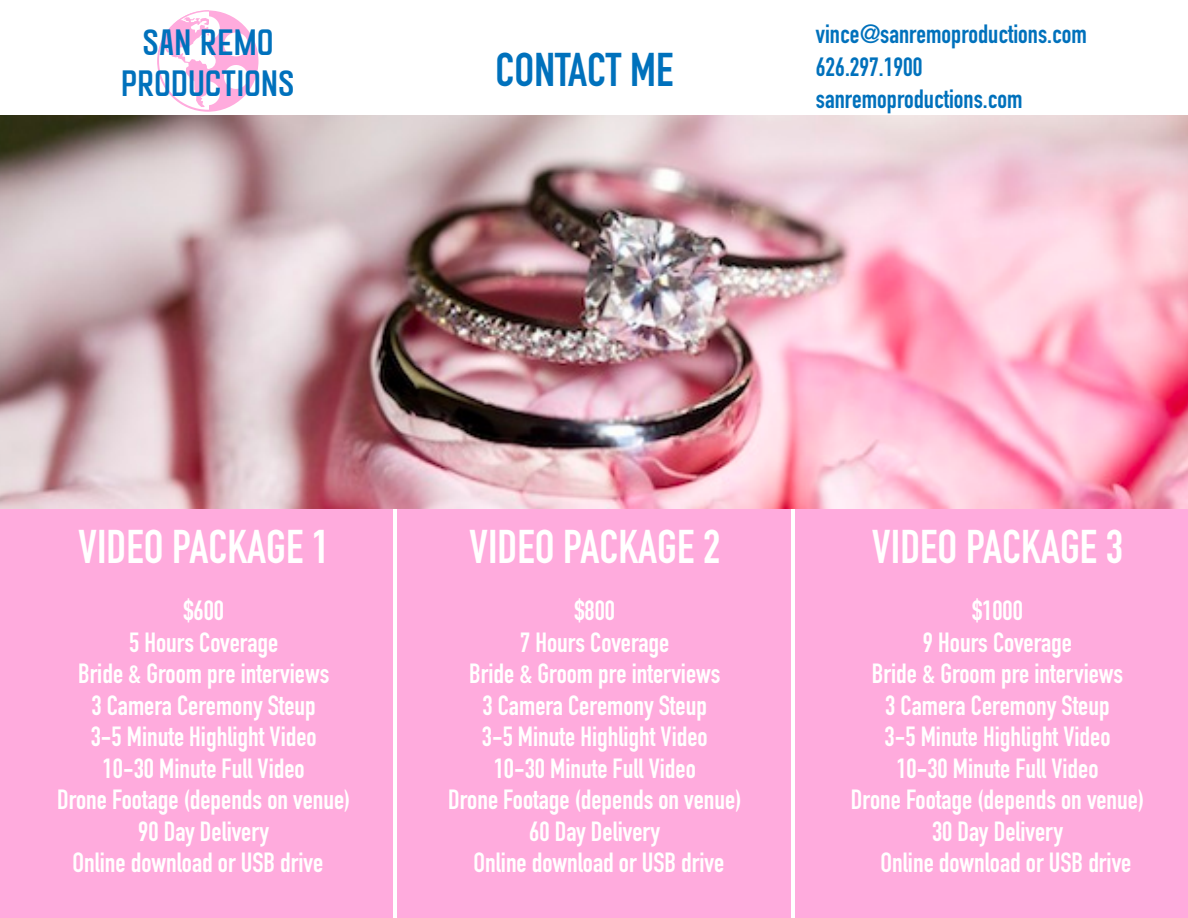
<style>
.page{position:relative;width:1188px;height:918px;background:#fff}
.page>*{position:absolute;margin:0;border:0;box-sizing:border-box;transform-origin:0 0}
.t1{font:700 46.65px "DIN Condensed";color:#fff}
.t2{font:700 46.65px "DIN Condensed";color:#0071bc}
.t3{font:44.4px/40.8px "Goldana Base";color:#0071bc;text-align:center}
.t4{font:700 27.45px/31.5px "DIN Condensed";color:#fff;text-align:center}
.t5{font:700 26.1px "DIN Condensed";color:#0071bc}
</style>
<div class="page">
<div style="left:0;top:488px;width:393px;height:430px;background:#ffabdd"></div>
<div style="left:398px;top:483px;width:393px;height:435px;background:#ffabdd"></div>
<div style="left:796px;top:488px;width:392px;height:430px;background:#ffabdd"></div>
<div style="left:157px;top:10px;width:101px;height:102px;background:#ffabdd;border-radius:50%"></div>
<div style="left:200px;top:53px;width:16px;height:16px;background:#fff;border-radius:50%"></div>
<div style="left:196px;top:16px;width:24px;height:24px;background:#fff;border-radius:50%"></div>
<div style="left:196px;top:81px;width:24px;height:24px;background:#fff;border-radius:50%"></div>
<svg style="left:224px;top:32px;width:26px;height:58px"></svg>
<svg style="left:158px;top:10px;width:50px;height:101px"></svg>
<img style="left:0;top:116px;width:1188px;height:393px">
<h2 class="t3" style="left:121px;top:22px;width:175px">SAN REMO<br>Productions</h2>
<h1 class="t2" style="left:496px;top:38px;width:179px">CONTACT ME</h1>
<p class="t5" style="left:816px;top:17px;width:272px">vince@sanremoproductions.com</p>
<p class="t5" style="left:816px;top:49px;width:108px">626.297.1900</p>
<p class="t5" style="left:816px;top:81px;width:208px">sanremoproductions.com</p>
<h1 class="t1" style="left:78px;top:516px;width:253px">VIDEO PACKAGE 1</h1>
<p class="t4" style="left:57px;top:595px;width:295px">$600<br>5 Hours Coverage<br>Bride &amp; Groom pre interviews<br>3 Camera Ceremony Steup<br>3-5 Minute Highlight Video<br>10-30 Minute Full Video<br>Drone Footage (depends on venue)<br>90 Day Delivery</p>
<h1 class="t1" style="left:469px;top:516px;width:253px">VIDEO PACKAGE 2</h1>
<p class="t4" style="left:448px;top:595px;width:295px">$800<br>7 Hours Coverage<br>Bride &amp; Groom pre interviews<br>3 Camera Ceremony Steup<br>3-5 Minute Highlight Video<br>10-30 Minute Full Video<br>Drone Footage (depends on venue)<br>60 Day Delivery</p>
<h1 class="t1" style="left:872px;top:516px;width:253px">VIDEO PACKAGE 3</h1>
<p class="t4" style="left:851px;top:595px;width:295px">$1000<br>9 Hours Coverage<br>Bride &amp; Groom pre interviews<br>3 Camera Ceremony Steup<br>3-5 Minute Highlight Video<br>10-30 Minute Full Video<br>Drone Footage (depends on venue)<br>30 Day Delivery</p>
<p class="t4" style="left:72px;top:846px;width:252px">Online download or USB drive</p>
<p class="t4" style="left:474px;top:846px;width:252px">Online download or USB drive</p>
<p class="t4" style="left:881px;top:846px;width:252px">Online download or USB drive</p>
</div>
